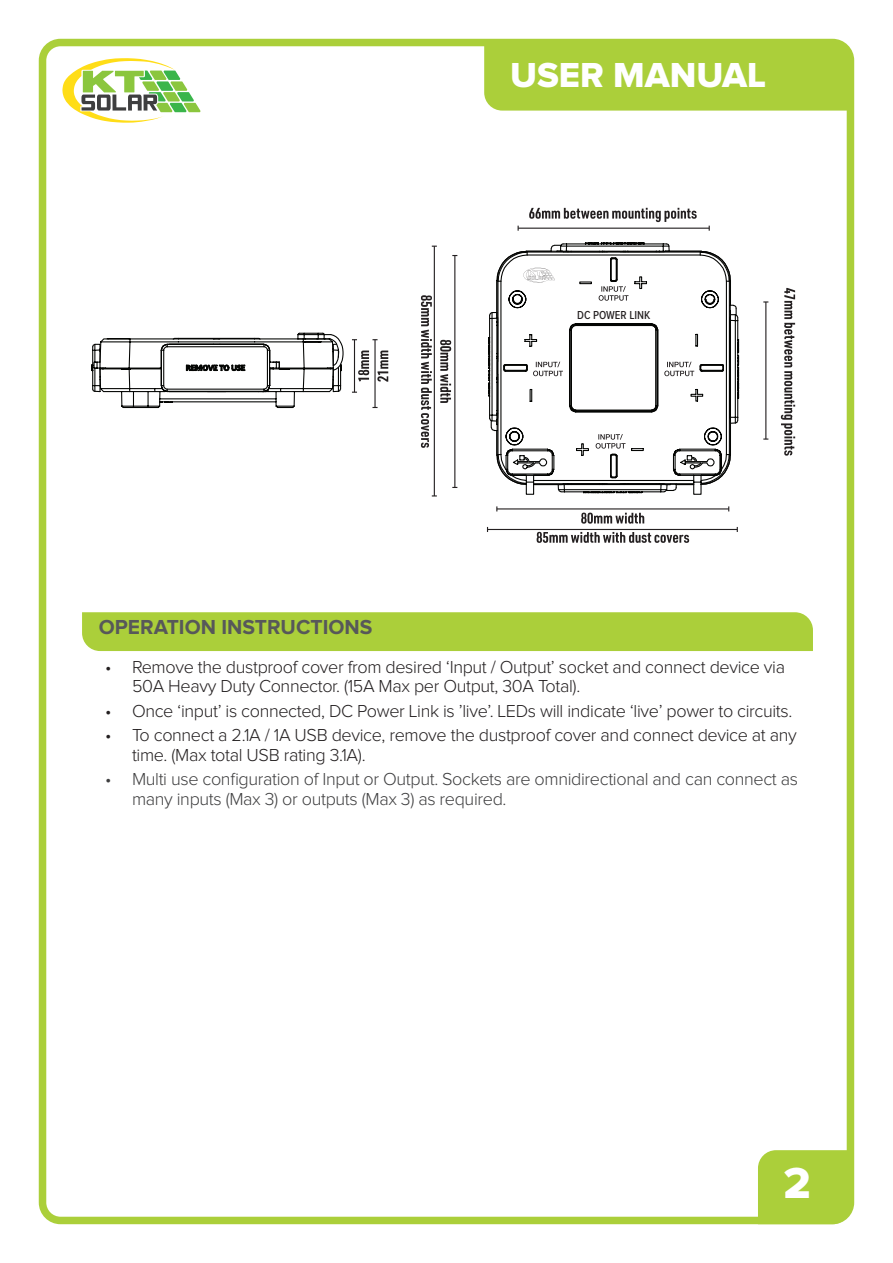
<style>
.page{position:relative;width:893px;height:1263px;background:#fff}
.page>*{position:absolute;margin:0;border:0;box-sizing:border-box;transform-origin:0 0}
.t1{font:45px "Proxima Nova Extrabld";color:#fff}
.t2{font:36px "Proxima Nova Extrabld";color:#fff}
.t3{font:700 21px "Proxima Nova";color:#57585a}
.t4{font:300 18px/19.5px "Proxima Nova";letter-spacing:-.02em;color:#231f20}
.t5{font:300 18px/19.5px "Proxima Nova";letter-spacing:-.02em;color:#3e3e3f}
.t6{font:500 12px "Proxima Nova Cond";color:#231f20}
</style>
<div class="page">
<div style="left:39px;top:39px;width:815px;height:1185px;border:8px solid #abcf3a;border-radius:18px"></div>
<div style="left:758px;top:1150px;width:92px;height:74px;background:#abcf3a"></div>
<div style="left:484px;top:43px;width:366px;height:68px;background:#abcf3a"></div>
<svg style="left:62px;top:58px;width:138px;height:65px"></svg>
<div style="left:82px;top:612px;width:731px;height:39px;background:#abcf3a"></div>
<svg style="left:91px;top:332px;width:253px;height:77px"></svg>
<hr style="left:354px;top:340px;width:1px;height:52px;background:#231f20">
<hr style="left:374px;top:340px;width:2px;height:67px;background:#231f20">
<svg style="left:358px;top:351px;width:11px;height:31px"></svg>
<svg style="left:377px;top:351px;width:11px;height:31px"></svg>
<hr style="left:497px;top:508px;width:232px;height:1px;background:#231f20">
<hr style="left:518px;top:228px;width:191px;height:1px;background:#231f20">
<hr style="left:765px;top:302px;width:1px;height:137px;background:#231f20">
<hr style="left:487px;top:529px;width:250px;height:1px;background:#231f20">
<svg style="left:581px;top:513px;width:63px;height:11px"></svg>
<svg style="left:529px;top:208px;width:168px;height:14px"></svg>
<svg style="left:781px;top:288px;width:14px;height:168px"></svg>
<svg style="left:537px;top:532px;width:152px;height:11px"></svg>
<hr style="left:454px;top:256px;width:1px;height:231px;background:#231f20">
<hr style="left:434px;top:246px;width:1px;height:250px;background:#231f20">
<svg style="left:440px;top:340px;width:11px;height:63px"></svg>
<svg style="left:421px;top:295px;width:11px;height:153px"></svg>
<svg style="left:488px;top:242px;width:252px;height:253px"></svg>
<h2 class="t2" style="left:510px;top:58px;width:257px">USER MANUAL</h2>
<p class="t3" style="left:99px;top:617px;width:275px">OPERATION INSTRUCTIONS</p>
<p class="t6" style="left:577px;top:306px;width:75px">DC POWER LINK</p>
<p class="t4" style="left:132px;top:657px;width:655px;text-indent:-27px">• Remove the dustproof cover from desired ‘Input / Output’ socket and connect device via<br>50A Heavy Duty Connector. (15A Max per Output, 30A Total).</p>
<p class="t4" style="left:105px;top:702px;width:689px">• Once ‘input’ is connected, DC Power Link is ’live’. LEDs will indicate ‘live’ power to circuits.</p>
<p class="t4" style="left:132px;top:726px;width:666px;text-indent:-27px">• To connect a 2.1A / 1A USB device, remove the dustproof cover and connect device at any time. (Max total USB rating 3.1A).</p>
<p class="t5" style="left:132px;top:770px;width:668px;text-indent:-27px">• Multi use configuration of Input or Output. Sockets are omnidirectional and can connect as many inputs (Max 3) or outputs (Max 3) as required.</p>
<h1 class="t1" style="left:783px;top:1163px;width:29px">2</h1>
</div>
